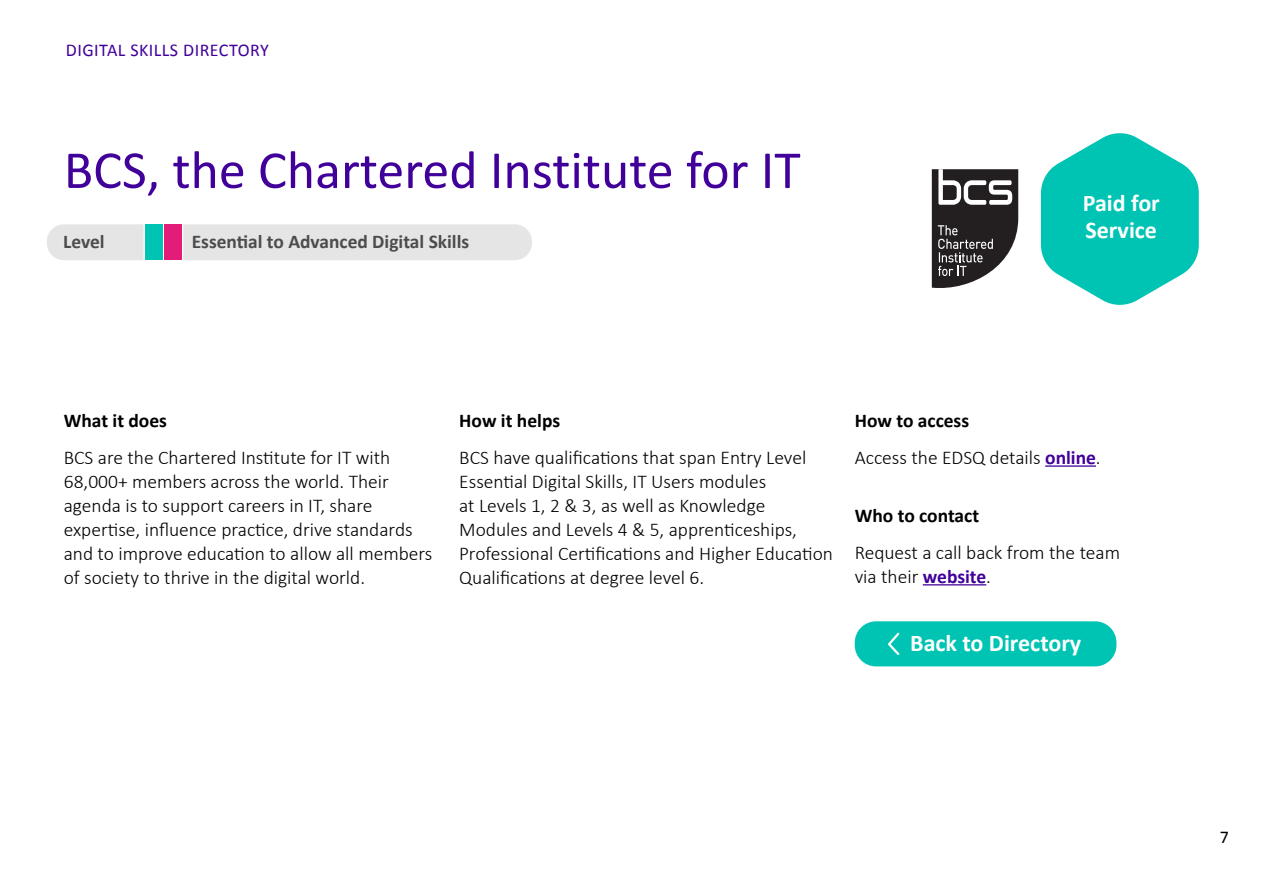
<style>
.page{position:relative;width:1263px;height:893px;background:#fff}
.page>*{position:absolute;margin:0;border:0;box-sizing:border-box;transform-origin:0 0}
.t1{font:54px "Calibri";color:#410099}
.t2{font:700 24px/27px "Calibri";color:#fff}
.t3{font:300 19.5px/24px "Calibri";color:#000}
.t4{font:700 19.5px "Calibri";color:#4c4c4d}
.t5{font:700 19.5px "Calibri";color:#000}
.t6{font:18px "Calibri";letter-spacing:.025em;color:#410099}
.t7{font:18px "Calibri";color:#000}
.s1{font-weight:700}
.s2{font-weight:700;color:#410099}
</style>
<div class="page">
<div style="left:47px;top:224px;width:97px;height:36px;background:#e5e5e6"></div>
<div style="left:165px;top:224px;width:17px;height:36px;background:#e31c79"></div>
<div style="left:183px;top:224px;width:349px;height:36px;background:#e5e5e6"></div>
<div style="left:145px;top:224px;width:17px;height:36px;background:#00c4b3"></div>
<svg style="left:1041px;top:133px;width:158px;height:172px"></svg>
<hr style="left:1045px;top:465px;width:51px;height:2px;background:#410099">
<hr style="left:923px;top:584px;width:63px;height:1px;background:#410099">
<svg style="left:932px;top:169px;width:86px;height:119px"></svg>
<div style="left:855px;top:621px;width:261px;height:45px;background:#00c4b3;border-radius:21px"></div>
<svg style="left:888px;top:632px;width:12px;height:23px"></svg>
<p class="t6" style="left:66px;top:39px;width:204px">DIGITAL SKILLS DIRECTORY</p>
<h1 class="t1" style="left:64px;top:136px;width:738px">BCS, the Chartered Institute for IT</h1>
<p class="t4" style="left:63px;top:228px;width:43px">Level</p>
<p class="t4" style="left:192px;top:228px;width:279px">Essential to Advanced Digital Skills</p>
<p class="t2" style="left:1083px;top:189px;width:79px">Paid for<br>Service</p>
<p class="t5" style="left:64px;top:407px;width:105px">What it does</p>
<p class="t3" style="left:64px;top:445px;width:370px">BCS are the Chartered Institute for IT with 68,000+ members across the world. Their agenda is to support careers in IT, share expertise, influence practice, drive standards and to improve education to allow all members of society to thrive in the digital world.</p>
<p class="t5" style="left:459px;top:407px;width:102px">How it helps</p>
<p class="t3" style="left:459px;top:445px;width:375px">BCS have qualifications that span Entry Level Essential Digital Skills, IT Users modules<br>at Levels 1, 2 &amp; 3, as well as Knowledge Modules and Levels 4 &amp; 5, apprenticeships, Professional Certifications and Higher Education Qualifications at degree level 6.</p>
<p class="t3" style="left:855px;top:402px;width:247px;line-height:36.8px"><span class="s1">How to access<br></span>Access the EDSQ details <span class="s2">online</span>.</p>
<p class="t5" style="left:855px;top:502px;width:126px">Who to contact</p>
<p class="t3" style="left:855px;top:540px;width:267px">Request a call back from the team via their <span class="s2">website</span>.</p>
<p class="t2" style="left:910px;top:629px;width:173px">Back to Directory</p>
<p class="t7" style="left:1220px;top:825px;width:11px">7</p>
</div>
